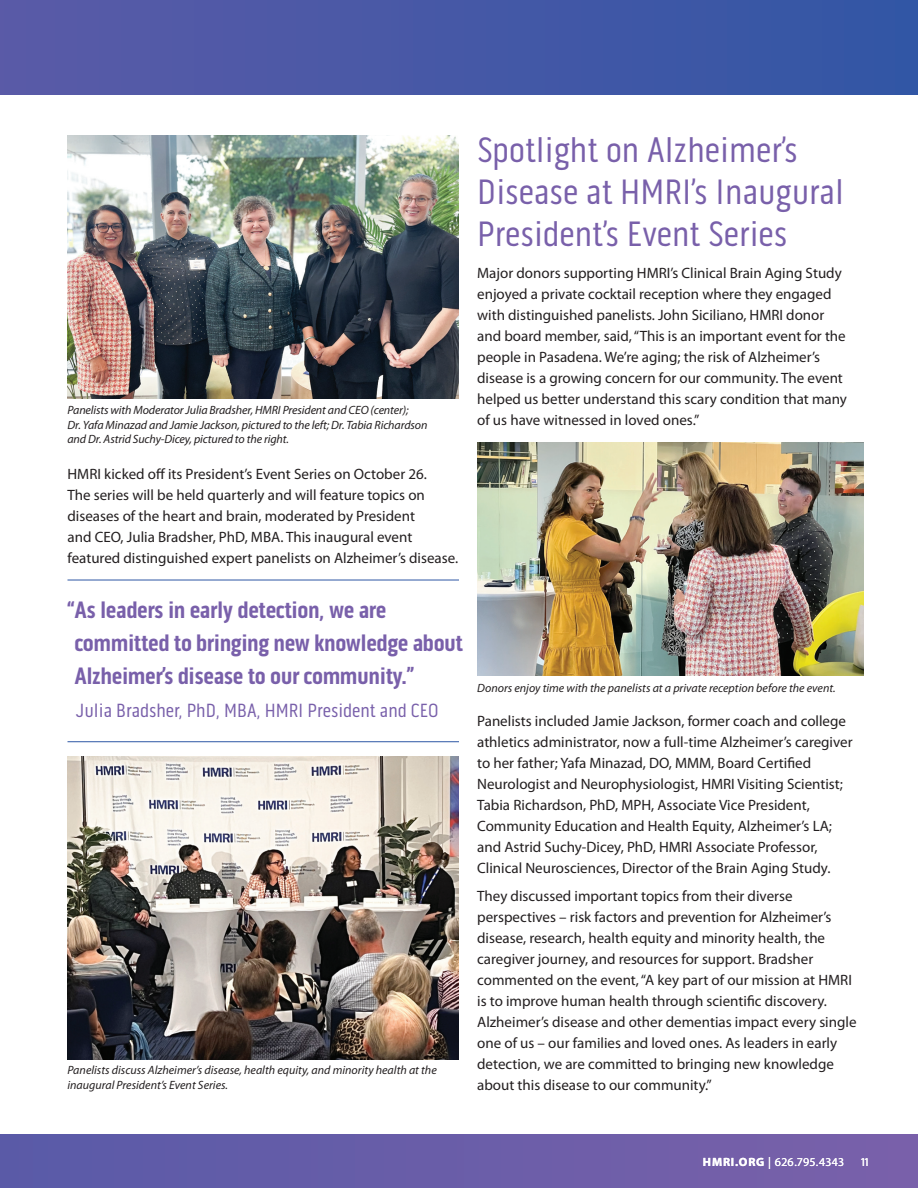
<style>
.page{position:relative;width:918px;height:1188px;background:#fff}
.page>*{position:absolute;margin:0;border:0;box-sizing:border-box;transform-origin:0 0}
.t1{font:36px/42px "Pill Gothic 300 mg";color:#7960aa}
.t2{font:700 24px/33px "Pill Gothic 300 mg";letter-spacing:-.02em;color:#7960aa}
.t3{font:19.5px "Pill Gothic 300 mg";color:#7960aa}
.t4{font:15px/21px "Myriad Pro";color:#231f20}
.t5{font:italic 12px/14.4px "Myriad Pro";letter-spacing:-.005em;color:#231f20}
.t6{font:12px "Myriad Pro";letter-spacing:.05em;color:#fff}
.s1{font-weight:700}
</style>
<div class="page">
<div style="left:0;top:1134px;width:918px;height:54px;background:linear-gradient(to right,#595aa7,#7a61aa)"></div>
<div style="left:0;top:0;width:918px;height:94px;background:linear-gradient(to right,#5a5aa7,#3256a5)"></div>
<img style="left:68px;top:135px;width:391px;height:264px">
<img style="left:68px;top:756px;width:391px;height:303px">
<img style="left:477px;top:443px;width:387px;height:233px">
<hr style="left:68px;top:580px;width:391px;height:1px;background:#2d56a5">
<hr style="left:68px;top:741px;width:391px;height:1px;background:#2d56a5">
<p class="t5" style="left:68px;top:403px;width:361px">Panelists with Moderator Julia Bradsher, HMRI President and CEO (center);<br>Dr. Yafa Minazad and Jamie Jackson, pictured to the left; Dr. Tabia Richardson and Dr. Astrid Suchy-Dicey, pictured to the right.</p>
<p class="t4" style="left:68px;top:464px;width:392px">HMRI kicked off its President’s Event Series on October 26.<br>The series will be held quarterly and will feature topics on diseases of the heart and brain, moderated by President<br>and CEO, Julia Bradsher, PhD, MBA. This inaugural event featured distinguished expert panelists on Alzheimer’s disease.</p>
<h2 class="t2" style="left:68px;top:593px;width:397px">“As leaders in early detection, we are committed to bringing new knowledge about<br>Alzheimer’s disease to our community.”</h2>
<h3 class="t3" style="left:76px;top:699px;width:364px">Julia Bradsher, PhD, MBA, HMRI President and CEO</h3>
<p class="t5" style="left:68px;top:1063px;width:371px;line-height:15px">Panelists discuss Alzheimer’s disease, health equity, and minority health at the inaugural President’s Event Series.</p>
<h1 class="t1" style="left:477px;top:129px;width:368px">Spotlight on Alzheimer’s<br>Disease at HMRI’s Inaugural<br>President’s Event Series</h1>
<p class="t4" style="left:477px;top:263px;width:371px">Major donors supporting HMRI’s Clinical Brain Aging Study enjoyed a private cocktail reception where they engaged with distinguished panelists. John Siciliano, HMRI donor and board member, said, “This is an important event for the people in Pasadena. We’re aging; the risk of Alzheimer’s disease is a growing concern for our community. The event helped us better understand this scary condition that many of us have witnessed in loved ones.”</p>
<p class="t5" style="left:477px;top:681px;width:360px">Donors enjoy time with the panelists at a private reception before the event.</p>
<p class="t4" style="left:477px;top:711px;width:377px">Panelists included Jamie Jackson, former coach and college athletics administrator, now a full-time Alzheimer’s caregiver to her father; Yafa Minazad, DO, MMM, Board Certified Neurologist and Neurophysiologist, HMRI Visiting Scientist; Tabia Richardson, PhD, MPH, Associate Vice President, Community Education and Health Equity, Alzheimer’s LA; and Astrid Suchy-Dicey, PhD, HMRI Associate Professor, Clinical Neurosciences, Director of the Brain Aging Study.</p>
<p class="t4" style="left:477px;top:886px;width:381px">They discussed important topics from their diverse perspectives – risk factors and prevention for Alzheimer’s disease, research, health equity and minority health, the caregiver journey, and resources for support. Bradsher commented on the event, “A key part of our mission at HMRI is to improve human health through scientific discovery.<br>Alzheimer’s disease and other dementias impact every single one of us – our families and loved ones. As leaders in early detection, we are committed to bringing new knowledge about this disease to our community.”</p>
<p class="t6" style="left:703px;top:1155px;width:142px"><span class="s1">HMRI.ORG</span> | 626.795.4343</p>
<p class="t6" style="left:861px;top:1155px;width:9px">11</p>
</div>
